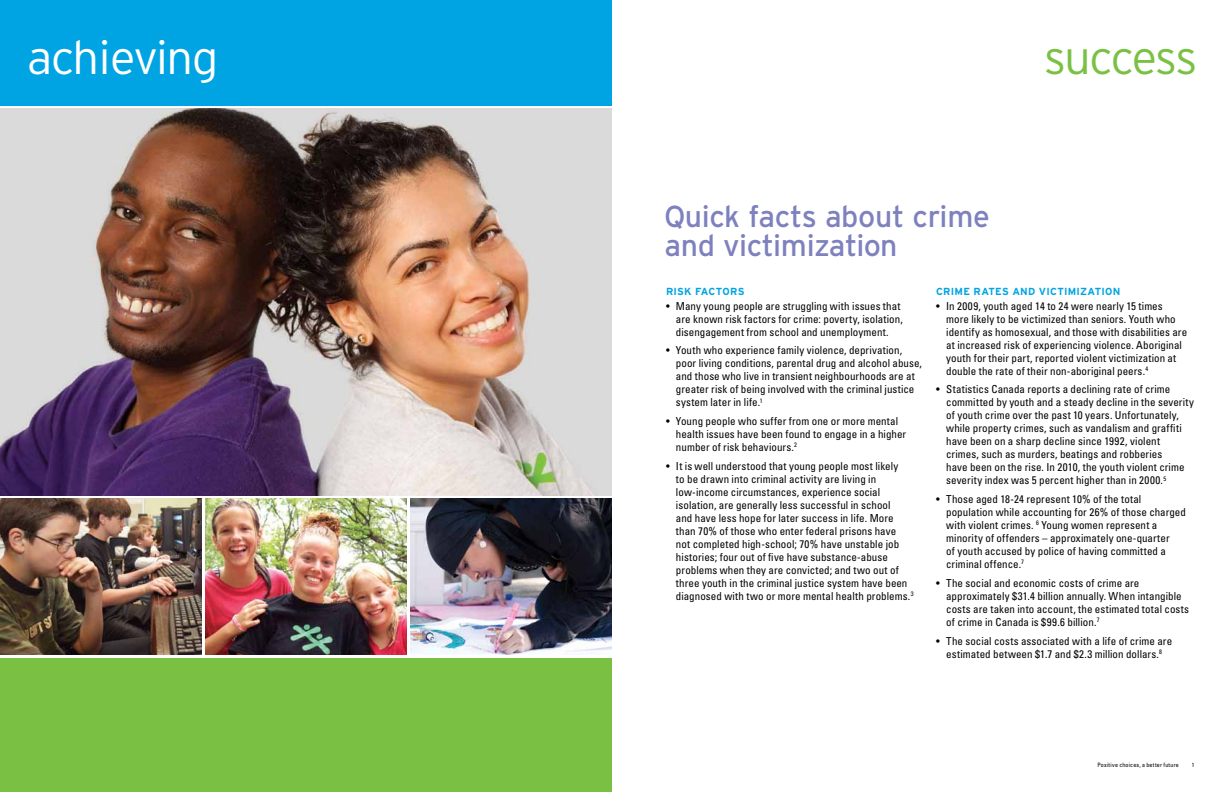
<style>
.page{position:relative;width:1224px;height:792px;background:#fff}
.page>*{position:absolute;margin:0;border:0;box-sizing:border-box;transform-origin:0 0}
.t1{font:300 47px "Interstate";letter-spacing:-.025em;color:#fff}
.t2{font:300 47px "Interstate";letter-spacing:-.04em;color:#7ac143}
.t3{font:30.3px/29.3px "Interstate";letter-spacing:-.02em;color:#7e81be}
.t4{font:condensed 11px/13px "Univers";letter-spacing:.005em;color:#000}
.t5{font:700 10.2px "Interstate";letter-spacing:.025em;color:#00a4e3}
.t6{font:condensed 6px "Univers";letter-spacing:.03em;color:#000}
</style>
<div class="page">
<img style="left:0;top:109px;width:612px;height:386px">
<div style="left:0;top:0;width:612px;height:105px;background:#00a4e3"></div>
<div style="left:0;top:658px;width:612px;height:134px;background:#7ac143"></div>
<img style="left:0;top:499px;width:202px;height:156px">
<img style="left:410px;top:499px;width:202px;height:156px">
<img style="left:205px;top:499px;width:202px;height:156px">
<h1 class="t1" style="left:27px;top:31px;width:193px">achieving</h1>
<h1 class="t2" style="left:1044px;top:31px;width:155px">success</h1>
<h2 class="t3" style="left:664px;top:201px;width:327px">Quick facts about crime and victimization</h2>
<p class="t5" style="left:666px;top:286px;width:80px">RISK FACTORS</p>
<p class="t4" style="left:676px;top:299px;width:228px;text-indent:-10px">• Many young people are struggling with issues that are known risk factors for crime: poverty, isolation, disengagement from school and unemployment.</p>
<p class="t4" style="left:676px;top:344px;width:247px;text-indent:-10px">• Youth who experience family violence, deprivation, poor living conditions, parental drug and alcohol abuse, and those who live in transient neighbourhoods are at greater risk of being involved with the criminal justice system later in life.<sup>1</sup></p>
<p class="t4" style="left:676px;top:414px;width:232px;text-indent:-10px">• Young people who suffer from one or more mental health issues have been found to engage in a higher number of risk behaviours.<sup>2</sup></p>
<p class="t4" style="left:676px;top:459px;width:239px;text-indent:-10px">• It is well understood that young people most likely<br>to be drawn into criminal activity are living in low-income circumstances, experience social isolation, are generally less successful in school<br>and have less hope for later success in life. More than 70% of those who enter federal prisons have<br>not completed high-school; 70% have unstable job histories; four out of five have substance-abuse problems when they are convicted; and two out of three youth in the criminal justice system have been diagnosed with two or more mental health problems.<sup>3</sup></p>
<p class="t5" style="left:936px;top:286px;width:186px">CRIME RATES AND VICTIMIZATION</p>
<p class="t4" style="left:946px;top:299px;width:242px;text-indent:-10px">• In 2009, youth aged 14 to 24 were nearly 15 times more likely to be victimized than seniors. Youth who identify as homosexual, and those with disabilities are at increased risk of experiencing violence. Aboriginal youth for their part, reported violent victimization at double the rate of their non-aboriginal peers.<sup>4</sup></p>
<p class="t4" style="left:946px;top:383px;width:249px;text-indent:-10px">• Statistics Canada reports a declining rate of crime committed by youth and a steady decline in the severity of youth crime over the past 10 years. Unfortunately, while property crimes, such as vandalism and graffiti have been on a sharp decline since 1992, violent crimes, such as murders, beatings and robberies<br>have been on the rise. In 2010, the youth violent crime severity index was 5 percent higher than in 2000.<sup>5</sup></p>
<p class="t4" style="left:946px;top:492px;width:241px;text-indent:-10px">• Those aged 18-24 represent 10% of the total population while accounting for 26% of those charged with violent crimes. <sup>6</sup> Young women represent a minority of offenders – approximately one-quarter<br>of youth accused by police of having committed a criminal offence.<sup>7</sup></p>
<p class="t4" style="left:946px;top:576px;width:244px;text-indent:-10px">• The social and economic costs of crime are approximately $31.4 billion annually. When intangible costs are taken into account, the estimated total costs of crime in Canada is $99.6 billion.<sup>7</sup></p>
<p class="t4" style="left:936px;top:634px;width:237px;text-align:center">• The social costs associated with a life of crime are estimated between $1.7 and $2.3 million dollars.<sup>8</sup></p>
<p class="t6" style="left:1097px;top:761px;width:83px">Positive choices, a better future</p>
<p class="t6" style="left:1192px;top:761px;width:4px">1</p>
</div>
